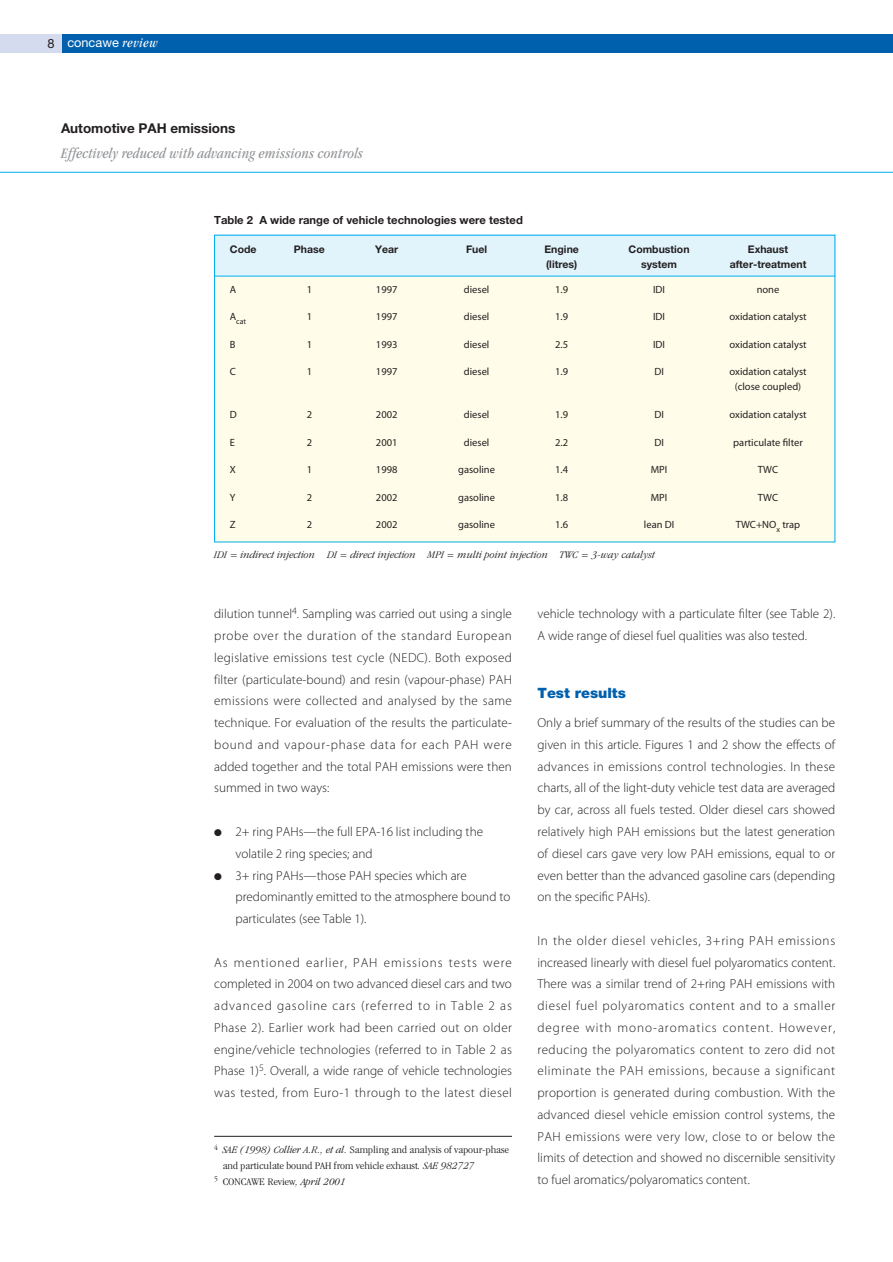
<style>
.page{position:relative;width:893px;height:1262px;background:#fff}
.page>*{position:absolute;margin:0;border:0;box-sizing:border-box;transform-origin:0 0}
.t1{font:italic condensed 15px "Garamond";letter-spacing:.01em;color:#939598}
.t2{font:900 14.25px "Helvetica Neue";color:#0160ae}
.t3{font:700 13.5px "Helvetica Neue";color:#231f20}
.t4{font:300 13.2px/21.8px "Myriad Pro";color:#231f20;text-align:justify}
.t5{font:12.75px "Helvetica Neue";color:#fff}
.t6{font:700 11.25px "Helvetica Neue";color:#231f20}
.t7{font:10.5px/15px "Myriad Pro";color:#231f20;text-align:center}
.t8{font:300 condensed 10.5px "Garamond";color:#231f20;scale:1.2 1}
.t9{font:italic 300 condensed 10.5px "Garamond";letter-spacing:.01em;color:#231f20;scale:1.2 1}
.t10{font:700 10.5px "Helvetica Neue";color:#231f20}
.t11{font:7.8px "Myriad Pro";color:#231f20}
.s1{color:#231f20}
.s2{font-family:"Garamond";font-style:italic;font-stretch:condensed;font-size:13.5px}
.s3{font-style:italic}
</style>
<div class="page">
<hr style="left:0;top:172px;width:892px;height:1px;background:#00aeef">
<div style="left:61px;top:34px;width:831px;height:19px;background:#0160ae"></div>
<div style="left:0;top:34px;width:61px;height:19px;background:#d4dbee"></div>
<div style="left:214px;top:235px;width:621px;height:41px;background:#e1f4fc"></div>
<div style="left:214px;top:276px;width:621px;height:266px;background:#fffde9"></div>
<hr style="left:214px;top:276px;width:621px;height:1px;background:#00aeef">
<hr style="left:214px;top:1136px;width:298px;height:1px;background:#231f20">
<p class="t5" style="left:48px;top:38px;width:112px"><span class="s1">8</span> concawe <span class="s2">review</span></p>
<p class="t3" style="left:61px;top:123px;width:176px">Automotive PAH emissions</p>
<p class="t1" style="left:61px;top:147px;width:303px">Effectively reduced with advancing emissions controls</p>
<p class="t6" style="left:214px;top:216px;width:310px">Table 2 A wide range of vehicle technologies were tested</p>
<p class="t10" style="left:230px;top:246px;width:28px">Code</p>
<p class="t10" style="left:294px;top:246px;width:32px">Phase</p>
<p class="t10" style="left:375px;top:246px;width:25px">Year</p>
<p class="t10" style="left:466px;top:246px;width:23px">Fuel</p>
<p class="t10" style="left:544px;top:246px;width:36px">Engine</p>
<p class="t10" style="left:628px;top:246px;width:63px">Combustion</p>
<p class="t10" style="left:748px;top:246px;width:42px">Exhaust</p>
<p class="t10" style="left:546px;top:261px;width:33px">(litres)</p>
<p class="t10" style="left:641px;top:261px;width:37px">system</p>
<p class="t10" style="left:729px;top:261px;width:78px">after-treatment</p>
<p class="t7" style="left:230px;top:283px;width:8px">A</p>
<p class="t7" style="left:307px;top:283px;width:7px">1</p>
<p class="t7" style="left:376px;top:283px;width:23px">1997</p>
<p class="t7" style="left:464px;top:283px;width:27px">diesel</p>
<p class="t7" style="left:555px;top:283px;width:14px">1.9</p>
<p class="t7" style="left:653px;top:283px;width:14px">IDI</p>
<p class="t7" style="left:756px;top:283px;width:24px">none</p>
<p class="t11" style="left:230px;top:318px;width:18px"><sup>A</sup>cat</p>
<p class="t7" style="left:307px;top:310px;width:7px">1</p>
<p class="t7" style="left:376px;top:310px;width:23px">1997</p>
<p class="t7" style="left:464px;top:310px;width:27px">diesel</p>
<p class="t7" style="left:555px;top:310px;width:14px">1.9</p>
<p class="t7" style="left:653px;top:310px;width:14px">IDI</p>
<p class="t7" style="left:729px;top:310px;width:79px">oxidation catalyst</p>
<p class="t7" style="left:230px;top:338px;width:7px">B</p>
<p class="t7" style="left:307px;top:338px;width:7px">1</p>
<p class="t7" style="left:376px;top:338px;width:23px">1993</p>
<p class="t7" style="left:464px;top:338px;width:27px">diesel</p>
<p class="t7" style="left:555px;top:338px;width:14px">2.5</p>
<p class="t7" style="left:653px;top:338px;width:14px">IDI</p>
<p class="t7" style="left:729px;top:338px;width:79px">oxidation catalyst</p>
<p class="t7" style="left:230px;top:365px;width:8px">C</p>
<p class="t7" style="left:307px;top:365px;width:7px">1</p>
<p class="t7" style="left:376px;top:365px;width:23px">1997</p>
<p class="t7" style="left:464px;top:365px;width:27px">diesel</p>
<p class="t7" style="left:555px;top:365px;width:14px">1.9</p>
<p class="t7" style="left:654px;top:365px;width:11px">DI</p>
<p class="t7" style="left:729px;top:365px;width:79px">oxidation catalyst (close coupled)</p>
<p class="t7" style="left:230px;top:408px;width:8px">D</p>
<p class="t7" style="left:307px;top:408px;width:7px">2</p>
<p class="t7" style="left:376px;top:408px;width:23px">2002</p>
<p class="t7" style="left:464px;top:408px;width:27px">diesel</p>
<p class="t7" style="left:555px;top:408px;width:14px">1.9</p>
<p class="t7" style="left:654px;top:408px;width:11px">DI</p>
<p class="t7" style="left:729px;top:408px;width:79px">oxidation catalyst</p>
<p class="t7" style="left:230px;top:435px;width:7px">E</p>
<p class="t7" style="left:307px;top:435px;width:7px">2</p>
<p class="t7" style="left:376px;top:435px;width:23px">2001</p>
<p class="t7" style="left:464px;top:435px;width:27px">diesel</p>
<p class="t7" style="left:555px;top:435px;width:14px">2.2</p>
<p class="t7" style="left:654px;top:435px;width:11px">DI</p>
<p class="t7" style="left:733px;top:435px;width:71px">particulate filter</p>
<p class="t7" style="left:230px;top:463px;width:7px">X</p>
<p class="t7" style="left:307px;top:463px;width:7px">1</p>
<p class="t7" style="left:376px;top:463px;width:23px">1998</p>
<p class="t7" style="left:458px;top:463px;width:38px">gasoline</p>
<p class="t7" style="left:555px;top:463px;width:14px">1.4</p>
<p class="t7" style="left:650px;top:463px;width:18px">MPI</p>
<p class="t7" style="left:758px;top:463px;width:22px">TWC</p>
<p class="t7" style="left:230px;top:490px;width:7px">Y</p>
<p class="t7" style="left:307px;top:490px;width:7px">2</p>
<p class="t7" style="left:376px;top:490px;width:23px">2002</p>
<p class="t7" style="left:458px;top:490px;width:38px">gasoline</p>
<p class="t7" style="left:555px;top:490px;width:14px">1.8</p>
<p class="t7" style="left:650px;top:490px;width:18px">MPI</p>
<p class="t7" style="left:758px;top:490px;width:22px">TWC</p>
<p class="t7" style="left:230px;top:518px;width:7px">Z</p>
<p class="t7" style="left:307px;top:518px;width:7px">2</p>
<p class="t7" style="left:376px;top:518px;width:23px">2002</p>
<p class="t7" style="left:458px;top:518px;width:38px">gasoline</p>
<p class="t7" style="left:555px;top:518px;width:14px">1.6</p>
<p class="t7" style="left:644px;top:518px;width:32px">lean DI</p>
<p class="t7" style="left:735px;top:518px;width:66px">TWC+NO<sub>x</sub> trap</p>
<p class="t9" style="left:214px;top:551px;width:369px">IDI = indirect injection DI = direct injection MPI = multi point injection TWC = 3-way catalyst</p>
<p class="t4" style="left:214px;top:604px;width:299px">dilution tunnel<sup>4</sup>. Sampling was carried out using a single probe over the duration of the standard European legislative emissions test cycle (NEDC). Both exposed filter (particulate-bound) and resin (vapour-phase) PAH emissions were collected and analysed by the same technique. For evaluation of the results the particulate&shy;bound and vapour-phase data for each PAH were added together and the total PAH emissions were then summed in two ways:</p>
<p class="t4" style="left:235px;top:822px;width:249px;text-indent:-21px">● 2+ ring PAHs—the full EPA-16 list including the volatile 2 ring species; and</p>
<p class="t4" style="left:235px;top:865px;width:276px;text-align:left;text-indent:-21px">● 3+ ring PAHs—those PAH species which are predominantly emitted to the atmosphere bound to particulates (see Table 1).</p>
<p class="t4" style="left:214px;top:952px;width:299px">As mentioned earlier, PAH emissions tests were completed in 2004 on two advanced diesel cars and two advanced gasoline cars (referred to in Table 2 as Phase 2). Earlier work had been carried out on older engine/vehicle technologies (referred to in Table 2 as Phase 1)<sup>5</sup>. Overall, a wide range of vehicle technologies was tested, from Euro-1 through to the latest diesel</p>
<p class="t8" style="left:214px;top:1145px;width:247px"><sup>4</sup> <span class="s3">SAE (1998) Collier A.R., et al.</span> Sampling and analysis of vapour-phase</p>
<p class="t8" style="left:223px;top:1161px;width:211px">and particulate bound PAH from vehicle exhaust<span class="s3">. SAE 982727</span></p>
<p class="t8" style="left:214px;top:1177px;width:111px"><sup>5</sup> CONCAWE Review<span class="s3">, April 2001</span></p>
<p class="t4" style="left:537px;top:604px;width:299px">vehicle technology with a particulate filter (see Table 2).<br>A wide range of diesel fuel qualities was also tested.</p>
<p class="t2" style="left:537px;top:688px;width:90px">Test results</p>
<p class="t4" style="left:537px;top:713px;width:299px">Only a brief summary of the results of the studies can be given in this article. Figures 1 and 2 show the effects of advances in emissions control technologies. In these charts, all of the light-duty vehicle test data are averaged by car, across all fuels tested. Older diesel cars showed relatively high PAH emissions but the latest generation of diesel cars gave very low PAH emissions, equal to or even better than the advanced gasoline cars (depending on the specific PAHs).</p>
<p class="t4" style="left:537px;top:930px;width:299px">In the older diesel vehicles, 3+ring PAH emissions increased linearly with diesel fuel polyaromatics content.<br>There was a similar trend of 2+ring PAH emissions with diesel fuel polyaromatics content and to a smaller degree with mono-aromatics content. However, reducing the polyaromatics content to zero did not eliminate the PAH emissions, because a significant proportion is generated during combustion. With the advanced diesel vehicle emission control systems, the PAH emissions were very low, close to or below the limits of detection and showed no discernible sensitivity to fuel aromatics/polyaromatics content.</p>
</div>
